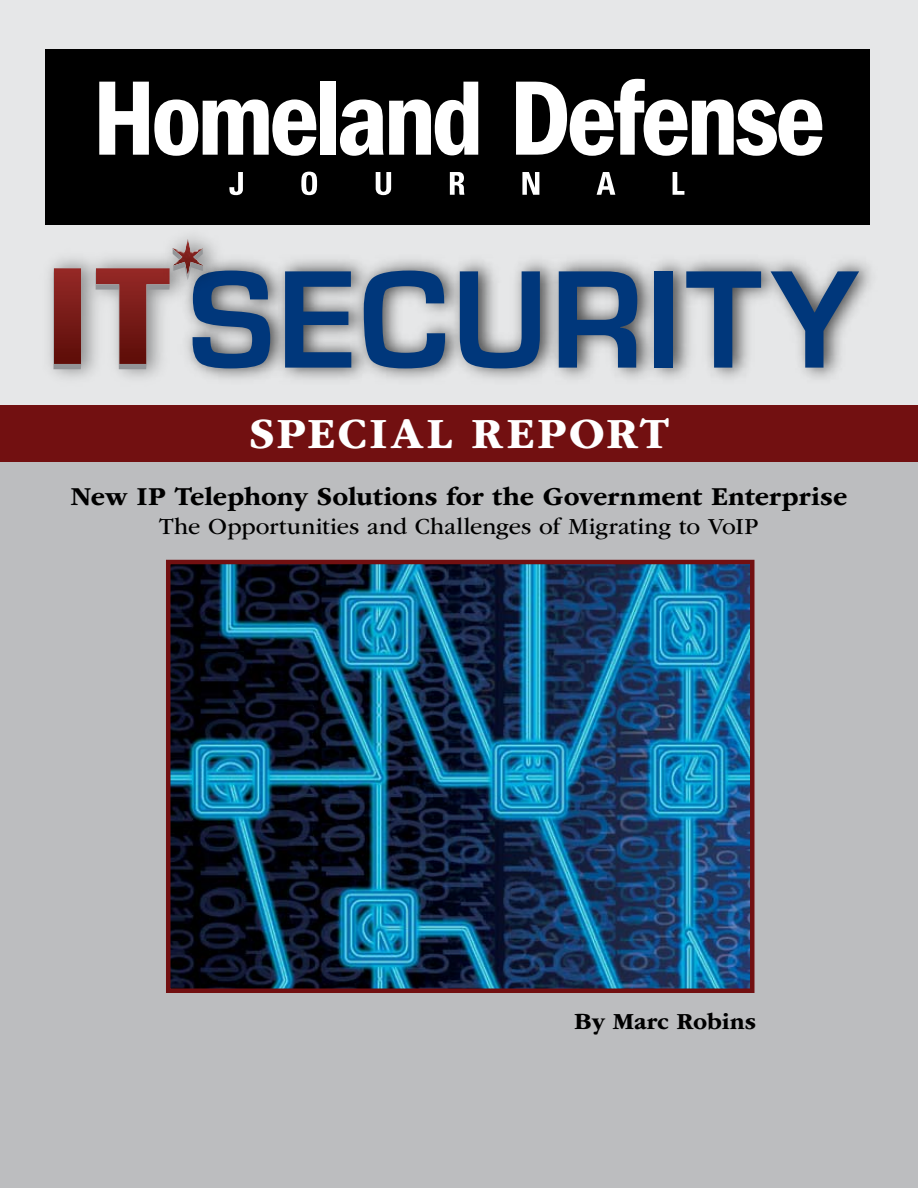
<style>
.page{position:relative;width:918px;height:1188px;background:#fff}
.page>*{position:absolute;margin:0;border:0;box-sizing:border-box;transform-origin:0 0}
.t1{font:700 144.3px "Eurostile";letter-spacing:.02em;color:#00377b}
.t2{font:700 45px "ITC Garamond Std";letter-spacing:.045em;color:#fff}
.t3{font:700 27px "ITC Garamond Std";letter-spacing:-.005em;color:#000}
.t4{font:24px "ITC Garamond Std";letter-spacing:.005em;color:#000}
.t5{font:700 24px "ITC Garamond Std";color:#000}
</style>
<div class="page">
<div style="left:0;top:0;width:918px;height:525px;background:#e6e7e8"></div>
<div style="left:0;top:438px;width:918px;height:750px;background:#bcbdbf"></div>
<div style="left:0;top:405px;width:918px;height:56px;background:#721011"></div>
<img style="left:171px;top:565px;width:578px;height:423px">
<div style="left:166px;top:560px;width:588px;height:433px;border:4px solid #721011"></div>
<div style="left:46px;top:50px;width:824px;height:175px;background:#000"></div>
<svg style="left:99px;top:82px;width:217px;height:74px"></svg>
<div style="left:321px;top:82px;width:15px;height:73px;background:#fff"></div>
<svg style="left:340px;top:82px;width:138px;height:74px"></svg>
<svg style="left:516px;top:79px;width:306px;height:77px"></svg>
<svg style="left:229px;top:172px;width:14px;height:23px"></svg>
<svg style="left:301px;top:172px;width:16px;height:23px"></svg>
<svg style="left:376px;top:172px;width:15px;height:23px"></svg>
<svg style="left:450px;top:172px;width:14px;height:23px"></svg>
<svg style="left:522px;top:172px;width:17px;height:23px"></svg>
<svg style="left:597px;top:172px;width:18px;height:23px"></svg>
<svg style="left:673px;top:172px;width:11px;height:23px"></svg>
<img style="left:200px;top:259px;width:671px;height:121px">
<img style="left:49px;top:258px;width:151px;height:120px">
<svg style="left:53px;top:268px;width:1px;height:96px"></svg>
<div style="left:53px;top:364px;width:28px;height:5px;background:#939598"></div>
<img style="left:54px;top:268px;width:27px;height:96px">
<img style="left:183px;top:236px;width:49px;height:67px">
<svg style="left:96px;top:239px;width:108px;height:130px"></svg>
<img style="left:172px;top:239px;width:31px;height:36px">
<h1 class="t1" style="left:188px;top:241px;width:672px">SECURITY</h1>
<h2 class="t2" style="left:249px;top:408px;width:421px">SPECIAL REPORT</h2>
<p class="t3" style="left:71px;top:481px;width:778px">New IP Telephony Solutions for the Government Enterprise</p>
<p class="t4" style="left:159px;top:513px;width:601px">The Opportunities and Challenges of Migrating to VoIP</p>
<p class="t5" style="left:574px;top:1008px;width:183px">By Marc Robins</p>
</div>
